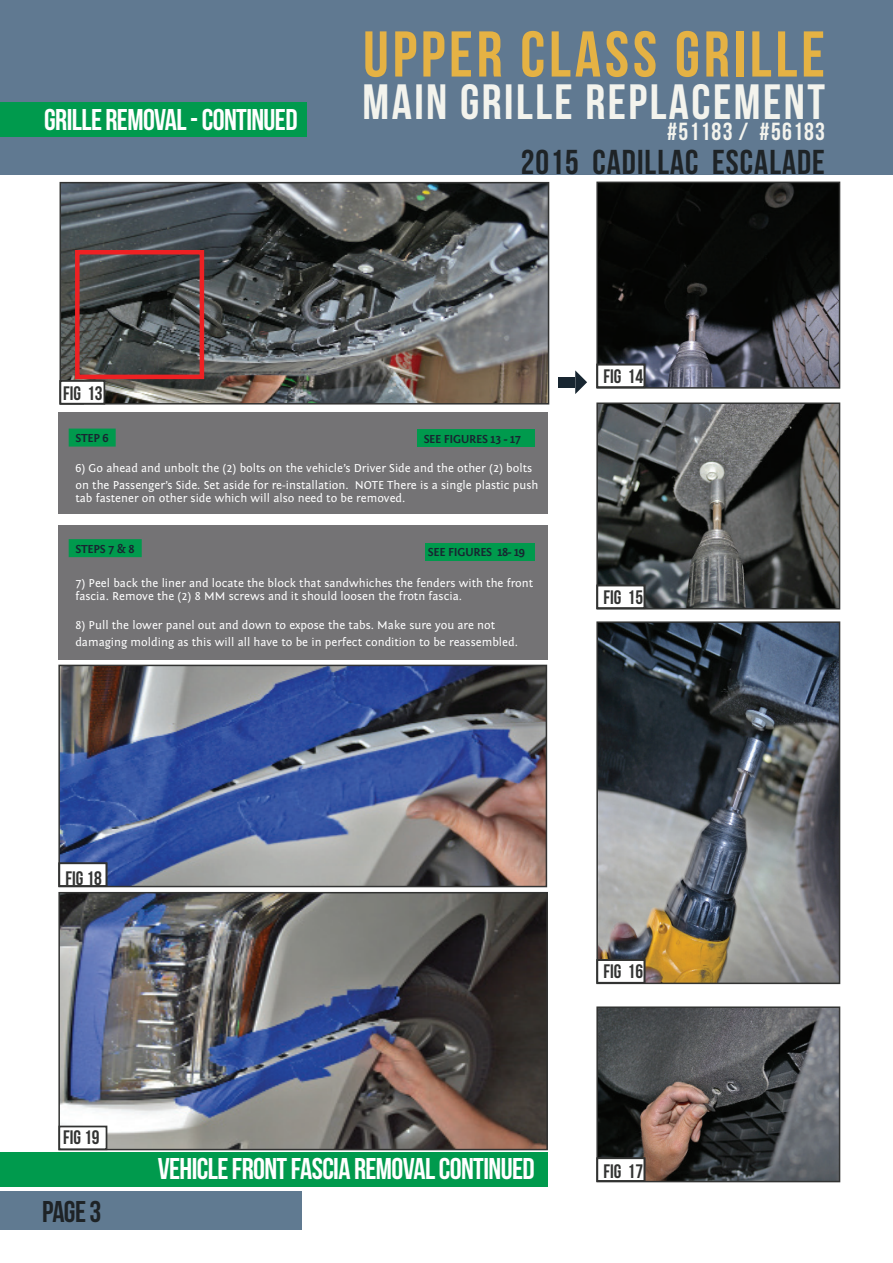
<style>
.page{position:relative;width:893px;height:1263px;background:#fff}
.page>*{position:absolute;margin:0;border:0;box-sizing:border-box;transform-origin:0 0}
.t1{font:64.5px "Bebas Neue";letter-spacing:.06em;color:#e5b244}
.t2{font:49.5px "Bebas Neue";letter-spacing:.05em;color:#f3f3ed}
.t3{font:34.5px "Bebas Neue";letter-spacing:.03em;color:#1e2326}
.t4{font:30px "Bebas Neue";letter-spacing:-.02em;color:#fff}
.t5{font:30px "Bebas Neue";color:#1e2326}
.t6{font:24.75px "Bebas Neue";letter-spacing:.05em;color:#f3f3ed}
.t7{font:19.5px "Bebas Neue";color:#323332}
.t8{font:12px/17px "Fontin Sans";color:#fff}
.t9{font:700 12px "Fontin Sans";letter-spacing:-.02em;color:#182631}
</style>
<div class="page">
<div style="left:0;top:1191px;width:301px;height:39px;background:#607a91"></div>
<img style="left:61px;top:895px;width:484px;height:252px">
<div style="left:58px;top:892px;width:490px;height:258px;border:2px solid #323332"></div>
<div style="left:59px;top:1126px;width:48px;height:23px;background:#fff"></div>
<div style="left:58px;top:1125px;width:49px;height:25px;border:2px solid #323332"></div>
<img style="left:61px;top:668px;width:483px;height:216px">
<div style="left:58px;top:665px;width:489px;height:222px;border:2px solid #323332"></div>
<div style="left:59px;top:862px;width:48px;height:25px;background:#fff"></div>
<div style="left:58px;top:862px;width:49px;height:25px;border:2px solid #323332"></div>
<img style="left:63px;top:185px;width:483px;height:216px">
<div style="left:60px;top:182px;width:489px;height:222px;border:2px solid #323332"></div>
<div style="left:60px;top:381px;width:44px;height:23px;background:#fff"></div>
<div style="left:60px;top:380px;width:45px;height:25px;border:2px solid #323332"></div>
<img style="left:599px;top:185px;width:238px;height:201px">
<div style="left:596px;top:182px;width:244px;height:207px;border:2px solid #323332"></div>
<div style="left:597px;top:364px;width:48px;height:24px;background:#fff"></div>
<div style="left:596px;top:364px;width:49px;height:24px;border:2px solid #323332"></div>
<img style="left:599px;top:405px;width:238px;height:201px">
<div style="left:596px;top:402px;width:244px;height:207px;border:2px solid #323332"></div>
<div style="left:597px;top:585px;width:48px;height:24px;background:#fff"></div>
<div style="left:596px;top:584px;width:49px;height:25px;border:2px solid #323332"></div>
<img style="left:599px;top:624px;width:238px;height:357px">
<div style="left:596px;top:621px;width:244px;height:363px;border:2px solid #323332"></div>
<div style="left:597px;top:959px;width:48px;height:24px;background:#fff"></div>
<div style="left:596px;top:959px;width:49px;height:25px;border:2px solid #323332"></div>
<img style="left:599px;top:1009px;width:238px;height:170px">
<div style="left:596px;top:1006px;width:244px;height:176px;border:2px solid #323332"></div>
<div style="left:597px;top:1157px;width:48px;height:25px;background:#fff"></div>
<div style="left:596px;top:1157px;width:49px;height:25px;border:2px solid #323332"></div>
<div style="left:58px;top:412px;width:489px;height:102px;background:#747375"></div>
<div style="left:58px;top:525px;width:489px;height:134px;background:#747375"></div>
<div style="left:69px;top:429px;width:47px;height:18px;background:#009a4d"></div>
<div style="left:69px;top:539px;width:73px;height:18px;background:#009a4d"></div>
<div style="left:417px;top:429px;width:118px;height:18px;background:#009a4d"></div>
<div style="left:425px;top:543px;width:110px;height:18px;background:#009a4d"></div>
<div style="left:75px;top:250px;width:129px;height:129px;border:4px solid #ee2123"></div>
<div style="left:0;top:0;width:893px;height:174px;background:#607991"></div>
<div style="left:0;top:102px;width:306px;height:34px;background:#009a4d"></div>
<div style="left:0;top:1153px;width:547px;height:34px;background:#009a4d"></div>
<svg style="left:575px;top:370px;width:12px;height:24px"></svg>
<div style="left:558px;top:377px;width:17px;height:10px;background:#182631"></div>
<h3 class="t4" style="left:44px;top:103px;width:255px">GRILLE REMOVAL - CONTINUED</h3>
<h1 class="t1" style="left:363px;top:19px;width:463px">UPPER CLASS GRILLE</h1>
<h2 class="t2" style="left:363px;top:75px;width:464px">MAIN GRILLE REPLACEMENT</h2>
<h3 class="t6" style="left:667px;top:118px;width:159px">#51183 / #56183</h3>
<h3 class="t3" style="left:521px;top:143px;width:306px">2015 CADILLAC ESCALADE</h3>
<h3 class="t7" style="left:63px;top:382px;width:41px">FIG 13</h3>
<h3 class="t7" style="left:604px;top:365px;width:41px">FIG 14</h3>
<p class="t9" style="left:75px;top:432px;width:35px">STEP 6</p>
<p class="t8" style="left:75px;top:460px;width:465px">6) Go ahead and unbolt the (2) bolts on the vehicle’s Driver Side and the other (2) bolts on the Passenger’s Side. Set aside for re-installation. NOTE There is a single plastic push</p>
<p class="t8" style="left:75px;top:490px;width:331px">tab fastener on other side which will also need to be removed.</p>
<p class="t9" style="left:424px;top:432px;width:99px">SEE FIGURES 13 - 17</p>
<p class="t9" style="left:75px;top:542px;width:61px">STEPS 7 &amp; 8</p>
<p class="t8" style="left:75px;top:577px;width:459px;line-height:12.8px">7) Peel back the liner and locate the block that sandwhiches the fenders with the front fascia. Remove the (2) 8 MM screws and it should loosen the frotn fascia.</p>
<p class="t8" style="left:75px;top:617px;width:444px">8) Pull the lower panel out and down to expose the tabs. Make sure you are not damaging molding as this will all have to be in perfect condition to be reassembled.</p>
<p class="t9" style="left:428px;top:545px;width:99px">SEE FIGURES 18- 19</p>
<h3 class="t7" style="left:604px;top:586px;width:41px">FIG 15</h3>
<h3 class="t7" style="left:66px;top:867px;width:38px">FIG 18</h3>
<h3 class="t7" style="left:63px;top:1126px;width:38px">FIG 19</h3>
<h3 class="t5" style="left:42px;top:1195px;width:61px">PAGE 3</h3>
<h3 class="t4" style="left:158px;top:1152px;width:378px">VEHICLE FRONT FASCIA REMOVAL CONTINUED</h3>
<h3 class="t7" style="left:604px;top:961px;width:41px">FIG 16</h3>
<h3 class="t7" style="left:604px;top:1160px;width:41px">FIG 17</h3>
</div>
